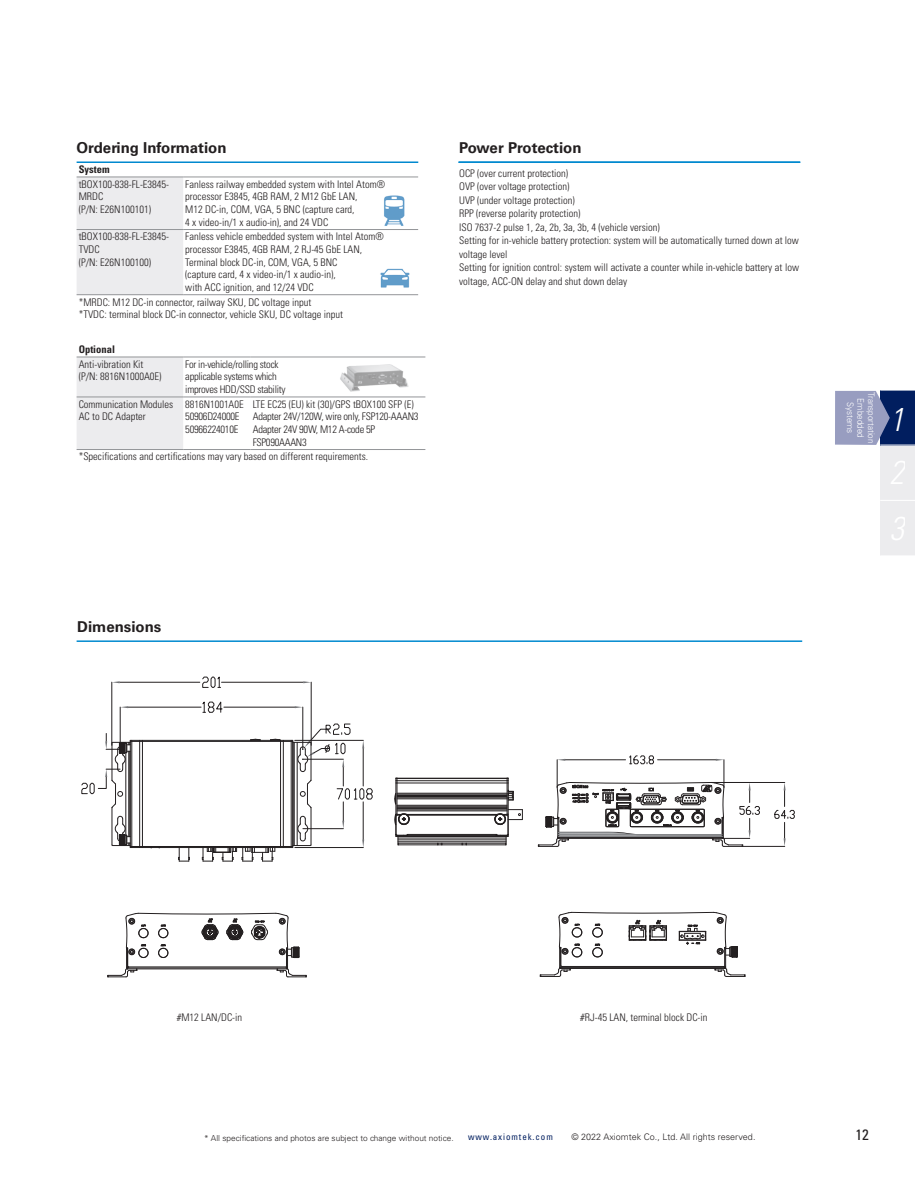
<style>
.page{position:relative;width:915px;height:1191px;background:#fff}
.page>*{position:absolute;margin:0;border:0;box-sizing:border-box;transform-origin:0 0}
.t1{font:italic 300 condensed 33px "Univers LT Std";color:#fff}
.t2{font:700 15px "Univers LT Std";color:#231f20}
.t3{font:condensed 15px "Univers LT Std";color:#231f20}
.t4{font:300 condensed 10.5px/12.6px "Univers LT Std";color:#231f20}
.t5{font:300 condensed 10.5px/12.6px "Univers LT Std";letter-spacing:-.025em;color:#231f20}
.t6{font:700 condensed 10.5px "Univers LT Std";color:#231f20}
.t7{font:300 9px "Univers LT Std";color:#231f20}
.t8{font:300 9px/10.5px "Univers LT Std";color:#fff;text-align:center;scale:.9 1}
.t9{font:condensed 9px "Univers LT Std";letter-spacing:.1em;color:#011e5f}
.t10{font:300 8.25px "Univers LT Std";color:#231f20}
</style>
<div class="page">
<div style="left:880px;top:445px;width:34px;height:55px;background:#ececee"></div>
<div style="left:880px;top:500px;width:34px;height:56px;background:#ececee"></div>
<div style="left:880px;top:390px;width:34px;height:55px;background:#011e5f"></div>
<hr style="left:879px;top:444px;width:35px;height:1px;background:#fff">
<hr style="left:879px;top:500px;width:35px;height:1px;background:#fff">
<hr style="left:879px;top:555px;width:35px;height:1px;background:#fff">
<svg style="left:835px;top:391px;width:54px;height:54px;background:#8a91b7"></svg>
<div style="left:77px;top:178px;width:106px;height:116px;background:#ececee"></div>
<hr style="left:77px;top:177px;width:106px;height:1px;background:#939598">
<hr style="left:183px;top:177px;width:235px;height:1px;background:#939598">
<hr style="left:77px;top:229px;width:106px;height:1px;background:#939598">
<hr style="left:183px;top:229px;width:235px;height:1px;background:#939598">
<hr style="left:77px;top:294px;width:106px;height:1px;background:#939598">
<hr style="left:183px;top:294px;width:235px;height:1px;background:#939598">
<hr style="left:77px;top:161px;width:341px;height:2px;background:#0089cf">
<hr style="left:77px;top:640px;width:724px;height:2px;background:#0089cf">
<hr style="left:458px;top:161px;width:342px;height:2px;background:#0089cf">
<hr style="left:120px;top:707px;width:1px;height:42px;background:#231f20">
<hr style="left:302px;top:707px;width:1px;height:42px;background:#231f20">
<hr style="left:128px;top:707px;width:73px;height:1px;background:#231f20">
<hr style="left:224px;top:707px;width:71px;height:1px;background:#231f20">
<svg style="left:120px;top:706px;width:8px;height:2px"></svg>
<svg style="left:295px;top:706px;width:8px;height:2px"></svg>
<svg style="left:202px;top:701px;width:20px;height:12px"></svg>
<hr style="left:111px;top:682px;width:1px;height:63px;background:#231f20">
<hr style="left:311px;top:682px;width:1px;height:63px;background:#231f20">
<hr style="left:120px;top:682px;width:80px;height:1px;background:#231f20">
<hr style="left:221px;top:682px;width:82px;height:1px;background:#231f20">
<svg style="left:112px;top:681px;width:8px;height:2px"></svg>
<svg style="left:303px;top:681px;width:8px;height:2px"></svg>
<svg style="left:202px;top:677px;width:18px;height:11px"></svg>
<hr style="left:295px;top:847px;width:68px;height:1px;background:#231f20">
<hr style="left:112px;top:807px;width:1px;height:38px;background:#231f20">
<hr style="left:125px;top:752px;width:1px;height:83px;background:#231f20">
<hr style="left:128px;top:751px;width:1px;height:85px;background:#231f20">
<hr style="left:130px;top:847px;width:162px;height:1px;background:#231f20">
<hr style="left:130px;top:846px;width:162px;height:1px;background:#231f20">
<hr style="left:129px;top:751px;width:1px;height:85px;background:#231f20">
<hr style="left:130px;top:741px;width:1px;height:105px;background:#231f20">
<hr style="left:131px;top:740px;width:1px;height:106px;background:#231f20">
<hr style="left:139px;top:740px;width:1px;height:106px;background:#231f20">
<hr style="left:142px;top:741px;width:1px;height:106px;background:#231f20">
<hr style="left:130px;top:741px;width:162px;height:1px;background:#231f20">
<hr style="left:130px;top:740px;width:162px;height:1px;background:#231f20">
<hr style="left:280px;top:740px;width:1px;height:106px;background:#231f20">
<hr style="left:283px;top:741px;width:1px;height:106px;background:#231f20">
<svg style="left:291px;top:723px;width:81px;height:124px"></svg>
<svg style="left:250px;top:738px;width:11px;height:2px"></svg>
<svg style="left:270px;top:738px;width:14px;height:3px"></svg>
<svg style="left:81px;top:733px;width:50px;height:75px"></svg>
<svg style="left:111px;top:815px;width:21px;height:32px"></svg>
<svg style="left:178px;top:848px;width:12px;height:14px"></svg>
<svg style="left:202px;top:848px;width:74px;height:14px"></svg>
<svg style="left:107px;top:912px;width:200px;height:65px"></svg>
<hr style="left:742px;top:846px;width:42px;height:1px;background:#231f20">
<hr style="left:711px;top:782px;width:73px;height:1px;background:#231f20">
<svg style="left:774px;top:782px;width:20px;height:64px"></svg>
<svg style="left:538px;top:755px;width:221px;height:92px"></svg>
<svg style="left:540px;top:912px;width:205px;height:65px"></svg>
<hr style="left:395px;top:778px;width:1px;height:36px;background:#231f20">
<hr style="left:396px;top:778px;width:1px;height:36px;background:#231f20">
<hr style="left:398px;top:844px;width:108px;height:1px;background:#231f20">
<hr style="left:398px;top:843px;width:108px;height:1px;background:#231f20">
<hr style="left:398px;top:841px;width:108px;height:1px;background:#231f20">
<hr style="left:398px;top:839px;width:108px;height:1px;background:#231f20">
<hr style="left:398px;top:837px;width:108px;height:1px;background:#231f20">
<hr style="left:396px;top:836px;width:112px;height:1px;background:#231f20">
<hr style="left:396px;top:835px;width:112px;height:1px;background:#231f20">
<hr style="left:407px;top:834px;width:89px;height:1px;background:#231f20">
<hr style="left:407px;top:815px;width:89px;height:1px;background:#231f20">
<hr style="left:406px;top:814px;width:91px;height:1px;background:#231f20">
<hr style="left:397px;top:810px;width:110px;height:1px;background:#231f20">
<hr style="left:397px;top:809px;width:110px;height:1px;background:#231f20">
<hr style="left:397px;top:808px;width:110px;height:1px;background:#231f20">
<hr style="left:397px;top:807px;width:110px;height:1px;background:#231f20">
<hr style="left:397px;top:806px;width:110px;height:1px;background:#231f20">
<hr style="left:397px;top:805px;width:110px;height:1px;background:#231f20">
<hr style="left:397px;top:798px;width:110px;height:1px;background:#231f20">
<hr style="left:397px;top:797px;width:110px;height:1px;background:#231f20">
<hr style="left:397px;top:796px;width:110px;height:1px;background:#231f20">
<hr style="left:397px;top:795px;width:110px;height:1px;background:#231f20">
<hr style="left:397px;top:794px;width:110px;height:1px;background:#231f20">
<hr style="left:397px;top:793px;width:110px;height:1px;background:#231f20">
<hr style="left:397px;top:782px;width:111px;height:1px;background:#231f20">
<hr style="left:397px;top:780px;width:110px;height:1px;background:#231f20">
<hr style="left:397px;top:778px;width:110px;height:1px;background:#231f20">
<hr style="left:506px;top:778px;width:1px;height:36px;background:#231f20">
<hr style="left:507px;top:778px;width:1px;height:58px;background:#231f20">
<svg style="left:394px;top:813px;width:16px;height:32px"></svg>
<svg style="left:493px;top:809px;width:30px;height:36px"></svg>
<svg style="left:507px;top:789px;width:7px;height:11px"></svg>
<div style="left:77px;top:358px;width:106px;height:91px;background:#ececee"></div>
<hr style="left:77px;top:397px;width:106px;height:1px;background:#939598">
<hr style="left:183px;top:397px;width:67px;height:1px;background:#939598">
<hr style="left:250px;top:397px;width:175px;height:1px;background:#939598">
<hr style="left:77px;top:449px;width:106px;height:1px;background:#939598">
<hr style="left:183px;top:449px;width:67px;height:1px;background:#939598">
<hr style="left:250px;top:449px;width:175px;height:1px;background:#939598">
<hr style="left:77px;top:357px;width:106px;height:1px;background:#939598">
<hr style="left:183px;top:357px;width:67px;height:1px;background:#939598">
<hr style="left:250px;top:357px;width:175px;height:1px;background:#939598">
<img style="left:384px;top:195px;width:21px;height:31px">
<img style="left:380px;top:268px;width:30px;height:20px">
<img style="left:340px;top:364px;width:69px;height:28px">
<h2 class="t2" style="left:77px;top:139px;width:151px">Ordering Information</h2>
<p class="t6" style="left:79px;top:163px;width:32px">System</p>
<p class="t4" style="left:79px;top:178px;width:92px">tBOX100-838-FL-E3845-<br>MRDC<br>(P/N: E26N100101)</p>
<p class="t4" style="left:185px;top:178px;width:201px">Fanless railway embedded system with Intel Atom® processor E3845, 4GB RAM, 2 M12 GbE LAN,<br>M12 DC-in, COM, VGA, 5 BNC (capture card,<br>4 x video-in/1 x audio-in), and 24 VDC</p>
<p class="t4" style="left:79px;top:230px;width:92px">tBOX100-838-FL-E3845-<br>TVDC<br>(P/N: E26N100100)</p>
<p class="t4" style="left:185px;top:230px;width:200px">Fanless vehicle embedded system with Intel Atom® processor E3845, 4GB RAM, 2 RJ-45 GbE LAN, Terminal block DC-in, COM, VGA, 5 BNC<br>(capture card, 4 x video-in/1 x audio-in),<br>with ACC ignition, and 12/24 VDC</p>
<p class="t4" style="left:79px;top:295px;width:265px">*MRDC: M12 DC-in connector, railway SKU, DC voltage input<br>*TVDC: terminal block DC-in connector, vehicle SKU, DC voltage input</p>
<p class="t6" style="left:79px;top:343px;width:38px">Optional</p>
<p class="t4" style="left:79px;top:358px;width:84px">Anti-vibration Kit (P/N: 8816N1000A0E)</p>
<p class="t5" style="left:185px;top:358px;width:102px">For in-vehicle/rolling stock applicable systems which improves HDD/SSD stability</p>
<p class="t4" style="left:79px;top:398px;width:96px">Communication Modules<br>AC to DC Adapter</p>
<p class="t5" style="left:185px;top:398px;width:60px">8816N1001A0E<br>50906D24000E<br>50966224010E</p>
<p class="t5" style="left:253px;top:398px;width:167px">LTE EC25 (EU) kit (30)/GPS tBOX100 SFP (E)<br>Adapter 24V/120W, wire only, FSP120-AAAN3<br>Adapter 24V 90W, M12 A-code 5P<br>FSP090AAAN3</p>
<p class="t4" style="left:79px;top:450px;width:291px">*Specifications and certifications may vary based on different requirements.</p>
<h2 class="t2" style="left:459px;top:139px;width:124px">Power Protection</h2>
<p class="t4" style="left:459px;top:166px;width:341px;line-height:13.5px">OCP (over current protection)<br>OVP (over voltage protection)<br>UVP (under voltage protection)<br>RPP (reverse polarity protection)<br>ISO 7637-2 pulse 1, 2a, 2b, 3a, 3b, 4 (vehicle version)<br>Setting for in-vehicle battery protection: system will be automatically turned down at low voltage level<br>Setting for ignition control: system will activate a counter while in-vehicle battery at low voltage, ACC-ON delay and shut down delay</p>
<p class="t8" style="left:876px;top:392px;width:58px;rotate:90deg">Transportation<br>Embedded<br>Systems</p>
<h1 class="t1" style="left:889px;top:399px;width:16px">1</h1>
<h2 class="t2" style="left:77px;top:617px;width:86px">Dimensions</h2>
<p class="t4" style="left:177px;top:1010px;width:67px">#M12 LAN/DC-in</p>
<p class="t4" style="left:580px;top:1010px;width:129px">#RJ-45 LAN, terminal block DC-in</p>
<p class="t10" style="left:204px;top:1132px;width:251px">* All specifications and photos are subject to change without notice.</p>
<p class="t9" style="left:468px;top:1131px;width:86px">www.axiomtek.com</p>
<p class="t7" style="left:571px;top:1131px;width:185px">© 2022 Axiomtek Co., Ltd. All rights reserved.</p>
<h2 class="t3" style="left:855px;top:1124px;width:15px">12</h2>
</div>
